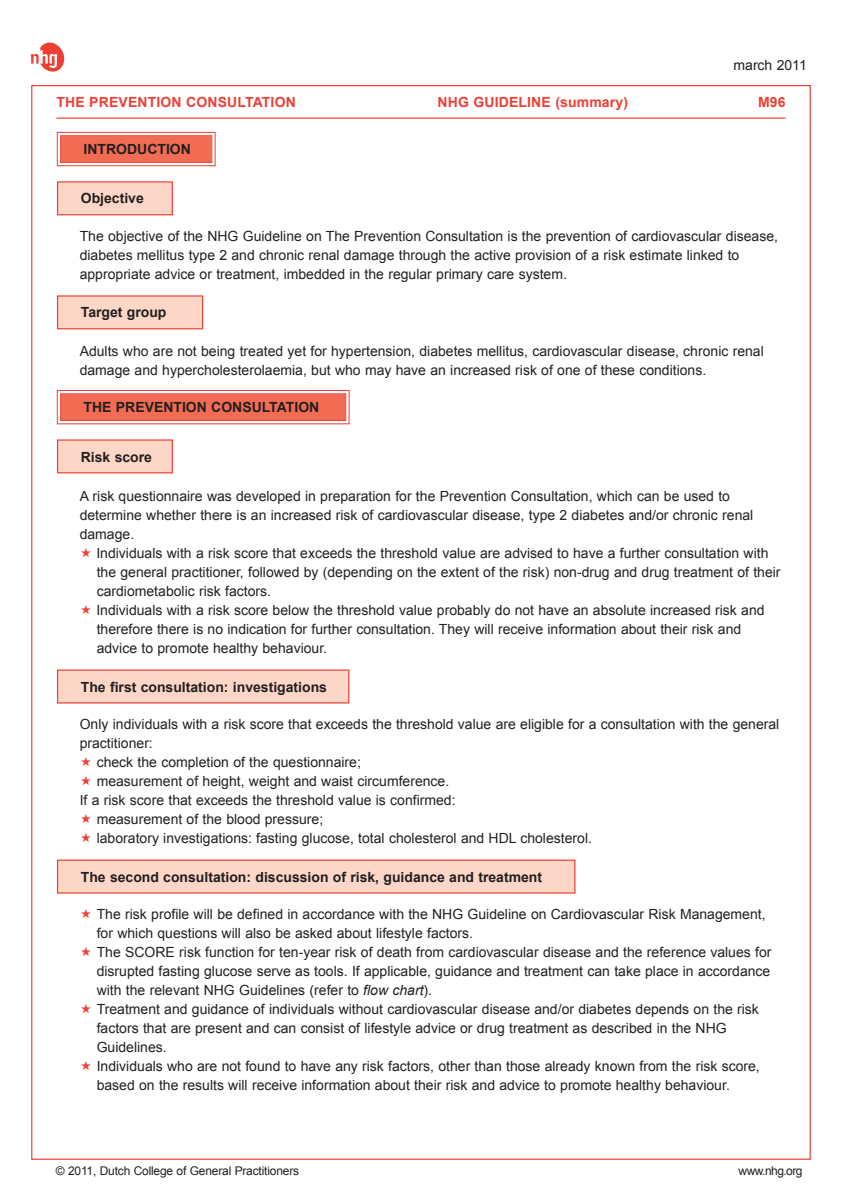
<style>
.page{position:relative;width:842px;height:1191px;background:#fff}
.page>*{position:absolute;margin:0;border:0;box-sizing:border-box;transform-origin:0 0}
.inspring{font:14px/19px "Arial";color:#231f20}
.Kaderkop{font:700 14px "Arial";color:#231f20}
.Normaal{font:700 14px "Arial";letter-spacing:.01em;color:#ee3f34}
.Normaal-2{font:14px "Arial";color:#231f20}
.t1{font:12px "Arial";letter-spacing:-.015em;color:#231f20}
.t2{font:12px "Arial";letter-spacing:-.045em;color:#231f20}
.s1{font-style:italic}
</style>
<div class="page">
<hr style="left:56px;top:117px;width:729px;height:2px;background:#ee3f34">
<svg style="left:57px;top:132px;width:159px;height:34px"></svg>
<div style="left:60px;top:135px;width:152px;height:28px;border:1px solid #ee3f34"></div>
<img style="left:30px;top:42px;width:35px;height:30px">
<div style="left:58px;top:182px;width:114px;height:33px;background:#fcd6c7"></div>
<div style="left:57px;top:181px;width:116px;height:34px;border:1px solid #ee3f34"></div>
<div style="left:58px;top:296px;width:145px;height:33px;background:#fcd6c7"></div>
<div style="left:57px;top:295px;width:146px;height:34px;border:1px solid #ee3f34"></div>
<div style="left:58px;top:860px;width:517px;height:33px;background:#fcd6c7"></div>
<div style="left:57px;top:859px;width:518px;height:34px;border:1px solid #ee3f34"></div>
<svg style="left:57px;top:390px;width:293px;height:34px;background:#f3806c"></svg>
<div style="left:60px;top:393px;width:286px;height:28px;border:1px solid #ee3f34"></div>
<div style="left:58px;top:670px;width:291px;height:33px;background:#fcd6c7"></div>
<div style="left:57px;top:669px;width:292px;height:34px;border:1px solid #ee3f34"></div>
<div style="left:58px;top:440px;width:114px;height:33px;background:#fcd6c7"></div>
<div style="left:57px;top:439px;width:116px;height:34px;border:1px solid #ee3f34"></div>
<p class="Normaal-2" style="left:733px;top:56px;width:75px">march 2011</p>
<p class="Normaal" style="left:56px;top:92px;width:241px">THE PREVENTION CONSULTATION</p>
<p class="Normaal" style="left:437px;top:92px;width:192px">NHG GUIDELINE (summary)</p>
<p class="Normaal" style="left:758px;top:92px;width:29px">M96</p>
<p class="Kaderkop" style="left:84px;top:140px;width:109px">INTRODUCTION</p>
<p class="Kaderkop" style="left:81px;top:189px;width:65px">Objective</p>
<p class="inspring" style="left:80px;top:227px;width:700px">The objective of the NHG Guideline on The Prevention Consultation is the prevention of cardiovascular disease, diabetes mellitus type 2 and chronic renal damage through the active provision of a risk estimate linked to appropriate advice or treatment, imbedded in the regular primary care system.</p>
<p class="Kaderkop" style="left:81px;top:303px;width:87px">Target group</p>
<p class="inspring" style="left:80px;top:341px;width:686px">Adults who are not being treated yet for hypertension, diabetes mellitus, cardiovascular disease, chronic renal damage and hypercholesterolaemia, but who may have an increased risk of one of these conditions.</p>
<p class="Kaderkop" style="left:84px;top:398px;width:237px">THE PREVENTION CONSULTATION</p>
<p class="Kaderkop" style="left:81px;top:447px;width:73px">Risk score</p>
<p class="inspring" style="left:80px;top:486px;width:675px">A risk questionnaire was developed in preparation for the Prevention Consultation, which can be used to determine whether there is an increased risk of cardiovascular disease, type 2 diabetes and/or chronic renal damage.</p>
<p class="inspring" style="left:96px;top:543px;width:686px">Individuals with a risk score that exceeds the threshold value are advised to have a further consultation with the general practitioner, followed by (depending on the extent of the risk) non-drug and drug treatment of their cardiometabolic risk factors.</p>
<p class="inspring" style="left:96px;top:600px;width:670px">Individuals with a risk score below the threshold value probably do not have an absolute increased risk and therefore there is no indication for further consultation. They will receive information about their risk and advice to promote healthy behaviour.</p>
<p class="Kaderkop" style="left:81px;top:677px;width:248px">The first consultation: investigations</p>
<p class="inspring" style="left:80px;top:714px;width:701px">Only individuals with a risk score that exceeds the threshold value are eligible for a consultation with the general practitioner:</p>
<p class="inspring" style="left:97px;top:752px;width:266px">check the completion of the questionnaire;</p>
<p class="inspring" style="left:97px;top:771px;width:354px">measurement of height, weight and waist circumference.</p>
<p class="inspring" style="left:80px;top:790px;width:377px">If a risk score that exceeds the threshold value is confirmed:</p>
<p class="inspring" style="left:97px;top:809px;width:228px">measurement of the blood pressure;</p>
<p class="inspring" style="left:97px;top:828px;width:497px">laboratory investigations: fasting glucose, total cholesterol and HDL cholesterol.</p>
<p class="Kaderkop" style="left:81px;top:867px;width:463px">The second consultation: discussion of risk, guidance and treatment</p>
<p class="inspring" style="left:97px;top:904px;width:670px">The risk profile will be defined in accordance with the NHG Guideline on Cardiovascular Risk Management, for which questions will also be asked about lifestyle factors.</p>
<p class="inspring" style="left:97px;top:942px;width:676px;text-align:justify">The SCORE risk function for ten-year risk of death from cardiovascular disease and the reference values for disrupted fasting glucose serve as tools. If applicable, guidance and treatment can take place in accordance with the relevant NHG Guidelines (refer to <span class="s1">flow chart</span>).</p>
<p class="inspring" style="left:97px;top:999px;width:664px">Treatment and guidance of individuals without cardiovascular disease and/or diabetes depends on the risk factors that are present and can consist of lifestyle advice or drug treatment as described in the NHG<br>Guidelines.</p>
<p class="inspring" style="left:97px;top:1056px;width:665px">Individuals who are not found to have any risk factors, other than those already known from the risk score, based on the results will receive information about their risk and advice to promote healthy behaviour.</p>
<p class="t1" style="left:56px;top:1162px;width:245px">© 2011, Dutch College of General Practitioners</p>
<p class="t2" style="left:738px;top:1162px;width:65px">www.nhg.org</p>
</div>
